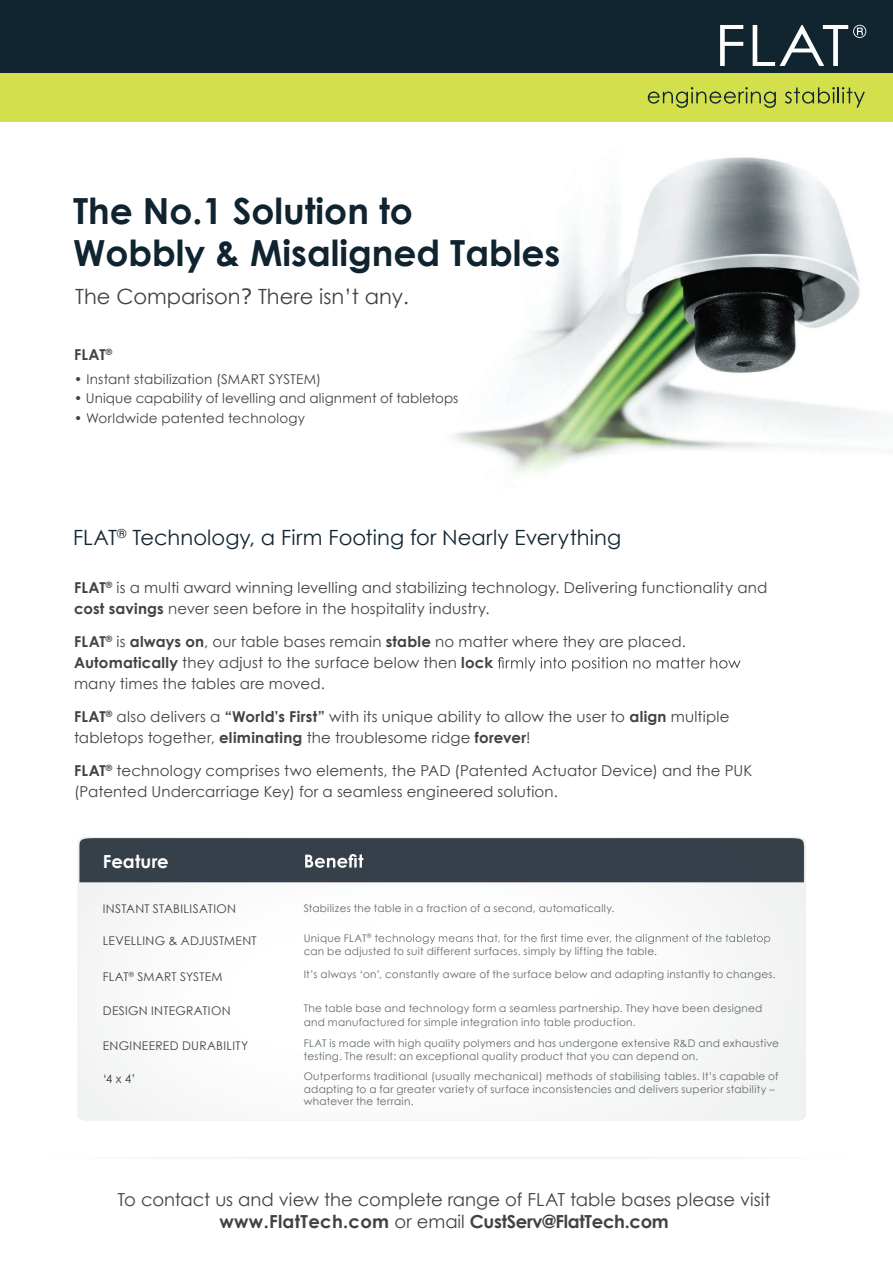
<style>
.page{position:relative;width:893px;height:1263px;background:#fff}
.page>*{position:absolute;margin:0;border:0;box-sizing:border-box;transform-origin:0 0}
.t1{font:700 36px/42px "Century Gothic";color:#102430}
.t2{font:21px "Century Gothic";letter-spacing:.005em;color:#102430}
.t3{font:21px "Century Gothic";color:#424242}
.t4{font:18px/21.6px "Century Gothic";color:#424242;text-align:center}
.t5{font:700 18px "Century Gothic";letter-spacing:.005em;color:#fff}
.t6{font:15px/21px "Century Gothic";letter-spacing:.01em;color:#424242}
.t7{font:700 15px "Century Gothic";color:#424242}
.t8{font:13.5px "Century Gothic";letter-spacing:.01em;color:#424242}
.t9{font:12px "Century Gothic";letter-spacing:.025em;color:#424242}
.t10{font:10.5px/13.5px "Century Gothic";letter-spacing:.025em;color:#62696a}
.s1{font-family:"Verdana"}
.s2{font-weight:700}
</style>
<div class="page">
<img style="left:451px;top:157px;width:430px;height:316px">
<svg style="left:498px;top:657px;width:243px;height:14px"></svg>
<img style="left:78px;top:837px;width:728px;height:284px">
<svg style="left:305px;top:854px;width:58px;height:14px"></svg>
<svg style="left:375px;top:934px;width:395px;height:10px"></svg>
<div style="left:0;top:70px;width:893px;height:52px;background:#d4df4c"></div>
<div style="left:0;top:0;width:893px;height:72px;background:#112530"></div>
<svg style="left:720px;top:25px;width:146px;height:41px"></svg>
<svg style="left:648px;top:87px;width:128px;height:21px"></svg>
<svg style="left:785px;top:87px;width:80px;height:21px"></svg>
<h1 class="t1" style="left:73px;top:188px;width:489px">The No.1 Solution to<br>Wobbly &amp; Misaligned Tables</h1>
<h2 class="t3" style="left:75px;top:282px;width:335px">The Comparison<span class="s1">?</span> There isn’t any.</h2>
<h3 class="t7" style="left:74px;top:343px;width:40px">FLAT<sup>®</sup></h3>
<p class="t8" style="left:74px;top:369px;width:249px">• Instant stabilization (SMART SYSTEM)</p>
<p class="t8" style="left:74px;top:389px;width:386px">• Unique capability of levelling and alignment of tabletops</p>
<p class="t8" style="left:74px;top:408px;width:233px">• Worldwide patented technology</p>
<h2 class="t2" style="left:73px;top:523px;width:550px">FLAT<sup>®</sup> Technology, a Firm Footing for Nearly Everything</h2>
<h3 class="t6" style="left:74px;top:577px;width:695px"><span class="s2">FLAT</span><sup>®</sup> is a multi award winning levelling and stabilizing technology. Delivering functionality and <span class="s2">cost savings</span> never seen before in the hospitality industry.</h3>
<h3 class="t6" style="left:74px;top:631px;width:613px"><span class="s2">FLAT</span><sup>®</sup> is <span class="s2">always on</span>, our table bases remain <span class="s2">stable</span> no matter where they are placed.<br><span class="s2">Automatically</span> they adjust to the surface below then <span class="s2">lock<br></span>many times the tables are moved.</h3>
<h3 class="t6" style="left:74px;top:706px;width:657px"><span class="s2">FLAT</span><sup>®</sup> also delivers a <span class="s2">“World’s First”</span> with its unique ability to allow the user to <span class="s2">align</span> multiple tabletops together, <span class="s2">eliminating</span> the troublesome ridge <span class="s2">forever</span>!</h3>
<h3 class="t6" style="left:74px;top:760px;width:680px"><span class="s2">FLAT</span><sup>®</sup> technology comprises two elements, the PAD (Patented Actuator Device) and the PUK (Patented Undercarriage Key) for a seamless engineered solution.</h3>
<h3 class="t5" style="left:103px;top:847px;width:67px">Feature</h3>
<p class="t9" style="left:103px;top:900px;width:135px">INSTANT STABILISATION</p>
<p class="t9" style="left:103px;top:932px;width:155px">LEVELLING &amp; ADJUSTMENT</p>
<p class="t9" style="left:103px;top:968px;width:121px">FLAT<sup>®</sup> SMART SYSTEM</p>
<p class="t9" style="left:103px;top:1002px;width:129px">DESIGN INTEGRATION</p>
<p class="t9" style="left:103px;top:1037px;width:147px">ENGINEERED DURABILITY</p>
<p class="t9" style="left:103px;top:1070px;width:34px">‘4 x 4’</p>
<p class="t10" style="left:304px;top:901px;width:312px">Stabilizes the table in a fraction of a second, automatically.</p>
<p class="t10" style="left:304px;top:931px;width:355px">Unique FLAT<sup>®<br></sup>can be adjusted to suit different surfaces, simply by lifting the table.</p>
<p class="t10" style="left:304px;top:967px;width:473px">It’s always ‘on’, constantly aware of the surface below and adapting instantly to changes.</p>
<p class="t10" style="left:304px;top:1002px;width:460px">The table base and technology form a seamless partnership. They have been designed and manufactured for simple integration into table production.</p>
<p class="t10" style="left:304px;top:1036px;width:477px">FLAT is made with high quality polymers and has undergone extensive R&amp;D and exhaustive testing. The result: an exceptional quality product that you can depend on.</p>
<p class="t10" style="left:304px;top:1070px;width:476px;line-height:12.6px">Outperforms traditional (usually mechanical) methods of stabilising tables. It’s capable of adapting to a far greater variety of surface inconsistencies and delivers superior stability – whatever the terrain.</p>
<h3 class="t4" style="left:117px;top:1189px;width:655px">To contact us and view the complete range of FLAT table bases please visit <span class="s2">www.FlatTech.com</span> or email <span class="s2">CustServ@FlatTech.com</span></h3>
</div>
